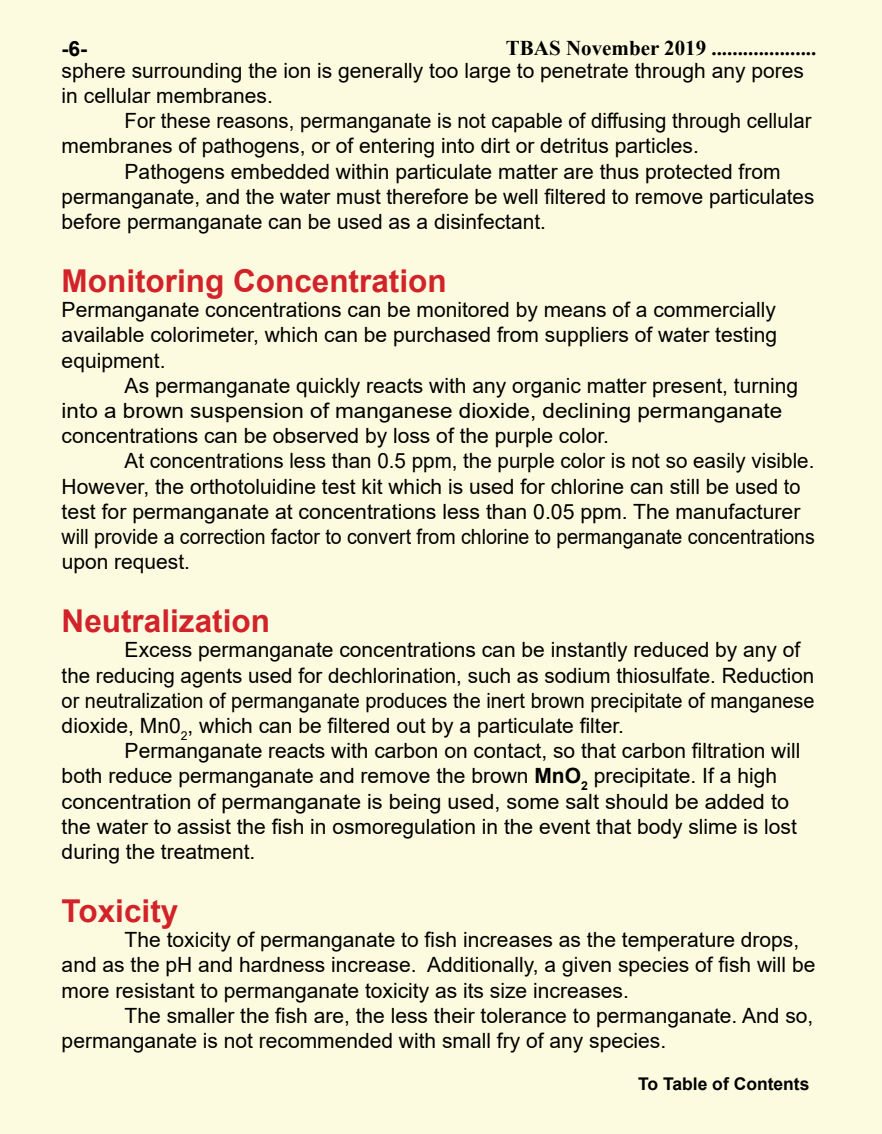
<style>
.page{position:relative;width:882px;height:1134px;background:#fdfbdf}
.page>*{position:absolute;margin:0;border:0;box-sizing:border-box;transform-origin:0 0}
.t1{font:700 31.5px "Arial";color:#d2232a}
.t2{font:21px/25.2px "Arial";color:#000}
.t3{font:700 21px "Times New Roman";color:#000}
.t4{font:700 21px "Arial";color:#000}
.t5{font:700 17.5px "Arial";color:#000}
.s1{font-weight:700}
</style>
<div class="page">
<p class="t4" style="left:62px;top:34px;width:27px">-6-</p>
<p class="t3" style="left:506px;top:33px;width:312px">TBAS November 2019 ....................</p>
<p class="t2" style="left:62px;top:58px;width:744px">sphere surrounding the ion is generally too large to penetrate through any pores in cellular membranes.</p>
<p class="t2" style="left:62px;top:108px;width:751px;text-indent:63px">For these reasons, permanganate is not capable of diffusing through cellular membranes of pathogens, or of entering into dirt or detritus particles.</p>
<p class="t2" style="left:62px;top:159px;width:754px;text-indent:63px">Pathogens embedded within particulate matter are thus protected from permanganate, and the water must therefore be well filtered to remove particulates before permanganate can be used as a disinfectant.</p>
<h1 class="t1" style="left:62px;top:259px;width:386px">Monitoring Concentration</h1>
<p class="t2" style="left:62px;top:297px;width:717px;text-align:justify">Permanganate concentrations can be monitored by means of a commercially available colorimeter, which can be purchased from suppliers of water testing equipment.</p>
<p class="t2" style="left:62px;top:373px;width:738px;text-indent:63px">As permanganate quickly reacts with any organic matter present, turning into a brown suspension of manganese dioxide, declining permanganate concentrations can be observed by loss of the purple color.</p>
<p class="t2" style="left:62px;top:448px;width:755px;text-indent:63px">At concentrations less than 0.5 ppm, the purple color is not so easily visible.<br>However, the orthotoluidine test kit which is used for chlorine can still be used to test for permanganate at concentrations less than 0.05 ppm. The manufacturer will provide a correction factor to convert from chlorine to permanganate concentrations upon request.</p>
<h1 class="t1" style="left:62px;top:599px;width:210px">Neutralization</h1>
<p class="t2" style="left:62px;top:637px;width:754px;text-indent:63px">Excess permanganate concentrations can be instantly reduced by any of the reducing agents used for dechlorination, such as sodium thiosulfate. Reduction or neutralization of permanganate produces the inert brown precipitate of manganese dioxide, Mn0<sub>2</sub>, which can be filtered out by a particulate filter.</p>
<p class="t2" style="left:62px;top:738px;width:740px;text-indent:63px">Permanganate reacts with carbon on contact, so that carbon filtration will both reduce permanganate and remove the brown <span class="s1">MnO</span><sub>2</sub> precipitate. If a high concentration of permanganate is being used, some salt should be added to the water to assist the fish in osmoregulation in the event that body slime is lost during the treatment.</p>
<h1 class="t1" style="left:62px;top:889px;width:118px">Toxicity</h1>
<p class="t2" style="left:62px;top:927px;width:755px;text-indent:63px">The toxicity of permanganate to fish increases as the temperature drops, and as the pH and hardness increase. Additionally, a given species of fish will be more resistant to permanganate toxicity as its size increases.</p>
<p class="t2" style="left:62px;top:1003px;width:753px;text-indent:63px">The smaller the fish are, the less their tolerance to permanganate. And so, permanganate is not recommended with small fry of any species.</p>
<p class="t5" style="left:638px;top:1071px;width:173px">To Table of Contents</p>
</div>
